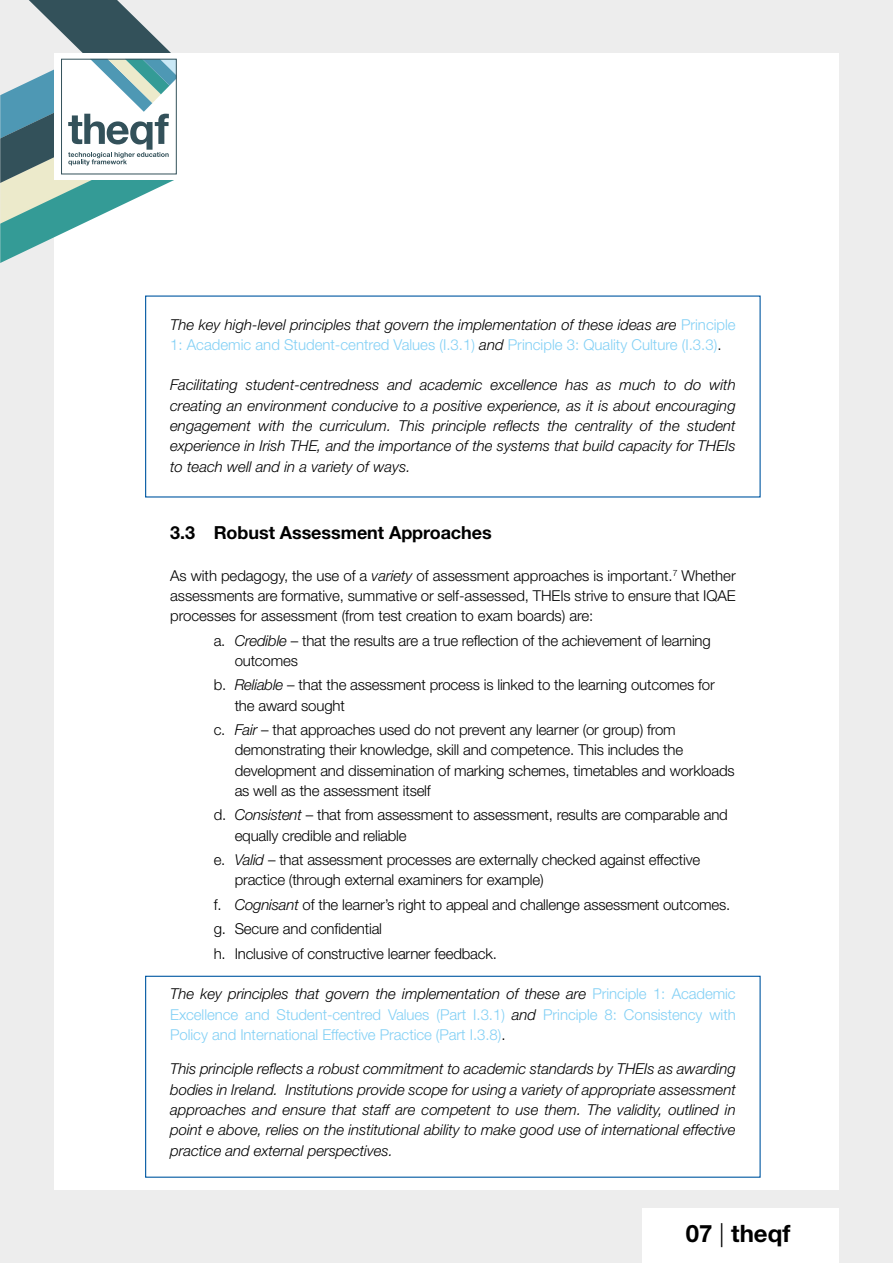
<style>
.page{position:relative;width:893px;height:1263px;background:#ededed}
.page>*{position:absolute;margin:0;border:0;box-sizing:border-box;transform-origin:0 0}
.t1{font:700 24px "Helvetica Neue LT Std";color:#000}
.t2{font:700 18px "Helvetica Neue LT Std";letter-spacing:-.005em;color:#000}
.t3{font:300 15px/20.2px "Helvetica Neue LT Std";letter-spacing:-.01em;color:#000}
.t4{font:italic 300 15px/20.4px "Helvetica Neue LT Std";color:#000;text-align:justify}
.t5{font:300 15px/20.2px "Helvetica Neue LT Std";color:#83d0f5}
.s1{font-style:italic;color:#000}
.s2{color:#000}
.s3{font-style:italic}
.s4{font-weight:300}
</style>
<div class="page">
<div style="left:54px;top:54px;width:785px;height:1136px;background:#fff"></div>
<div style="left:643px;top:1208px;width:196px;height:55px;background:#fff"></div>
<div style="left:145px;top:976px;width:616px;height:202px;border:1px solid #0058a2"></div>
<svg style="left:0;top:0;width:212px;height:263px"></svg>
<div style="left:61px;top:59px;width:116px;height:115px;border:1px solid #33515a"></div>
<p class="t5" style="left:170px;top:314px;width:567px"><span class="s1">The key high-level principles that govern the implementation of these ideas are</span> Principle<br>1: Academic and Student-centred Values (I.3.1) <span class="s1">and</span> Principle 3: Quality Culture (I.3.3)<span class="s2">.</span></p>
<p class="t4" style="left:170px;top:375px;width:567px">Facilitating student-centredness and academic excellence has as much to do with creating an environment conducive to a positive experience, as it is about encouraging engagement with the curriculum. This principle reflects the centrality of the student experience in Irish THE, and the importance of the systems that build capacity for THEIs to teach well and in a variety of ways.</p>
<p class="t2" style="left:170px;top:522px;width:323px">3.3 Robust Assessment Approaches</p>
<p class="t3" style="left:170px;top:565px;width:567px;text-align:justify">As with pedagogy, the use of a <span class="s3">variety</span> of assessment approaches is important.<sup>7</sup> Whether assessments are formative, summative or self-assessed, THEIs strive to ensure that IQAE processes for assessment (from test creation to exam boards) are:</p>
<p class="t3" style="left:235px;top:630px;width:478px;text-indent:-21px">a. <span class="s3">Credible</span> – that the results are a true reflection of the achievement of learning outcomes</p>
<p class="t3" style="left:235px;top:675px;width:482px;text-indent:-21px">b. <span class="s3">Reliable</span> – that the assessment process is linked to the learning outcomes for the award sought</p>
<p class="t3" style="left:235px;top:719px;width:501px;text-indent:-21px">c. <span class="s3">Fair</span> – that approaches used do not prevent any learner (or group) from demonstrating their knowledge, skill and competence. This includes the development and dissemination of marking schemes, timetables and workloads as well as the assessment itself</p>
<p class="t3" style="left:235px;top:805px;width:495px;text-indent:-21px">d. <span class="s3">Consistent</span> – that from assessment to assessment, results are comparable and equally credible and reliable</p>
<p class="t3" style="left:235px;top:849px;width:467px;text-indent:-21px">e. <span class="s3">Valid</span> – that assessment processes are externally checked against effective practice (through external examiners for example)</p>
<p class="t3" style="left:214px;top:892px;width:518px;line-height:24.5px">f. <span class="s3">Cognisant</span> of the learner’s right to appeal and challenge assessment outcomes. g. Secure and confidential<br>h. Inclusive of constructive learner feedback.</p>
<p class="t5" style="left:170px;top:984px;width:567px;text-align:justify"><span class="s1">The key principles that govern the implementation of these are</span> Principle 1: Academic Excellence and Student-centred Values (Part I.3.1) <span class="s1">and</span> Principle 8: Consistency with Policy and International Effective Practice (Part I.3.8)<span class="s2">.</span></p>
<p class="t4" style="left:170px;top:1059px;width:567px">This principle reflects a robust commitment to academic standards by THEIs as awarding bodies in Ireland. Institutions provide scope for using a variety of appropriate assessment approaches and ensure that staff are competent to use them. The validity, outlined in point e above, relies on the institutional ability to make good use of international effective practice and external perspectives.</p>
<h1 class="t1" style="left:686px;top:1219px;width:106px">07 <span class="s4">|</span> theqf</h1>
</div>
